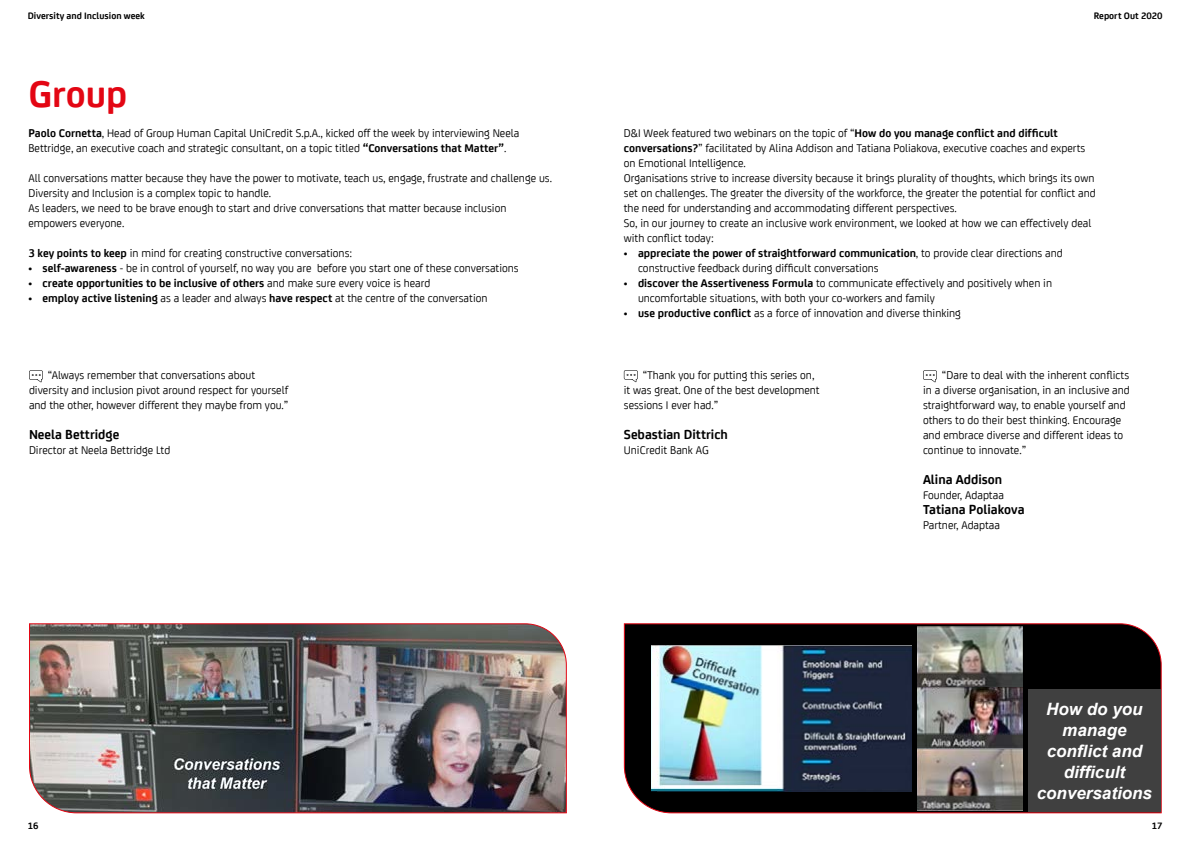
<style>
.page{position:relative;width:1191px;height:842px;background:#fff}
.page>*{position:absolute;margin:0;border:0;box-sizing:border-box;transform-origin:0 0}
.t1{font:700 40px "Uni Credit";color:#e30613}
.t2{font:italic 700 17px/21px "Arial";color:#fff;text-align:center}
.t3{font:700 14px "Uni Credit";color:#000}
.t4{font:12px/15px "Uni Credit";color:#000}
.t5{font:700 12px "Uni Credit";color:#000}
.t6{font:700 10px "Uni Credit";color:#000}
.s1{font-weight:700}
.s2{font-weight:400}
</style>
<div class="page">
<svg style="left:29px;top:370px;width:14px;height:12px"></svg>
<svg style="left:624px;top:370px;width:14px;height:12px"></svg>
<svg style="left:923px;top:370px;width:14px;height:12px"></svg>
<img style="left:29px;top:623px;width:538px;height:191px">
<svg style="left:623px;top:623px;width:539px;height:191px;background:#1e1112"></svg>
<div style="left:1028px;top:689px;width:132px;height:123px;background:#404040"></div>
<img style="left:651px;top:646px;width:260px;height:145px">
<img style="left:917px;top:626px;width:105px;height:184px">
<p class="t6" style="left:28px;top:8px;width:118px">Diversity and Inclusion week</p>
<p class="t6" style="left:1093px;top:8px;width:70px">Report Out 2020</p>
<h1 class="t1" style="left:28px;top:64px;width:100px">Group</h1>
<p class="t4" style="left:28px;top:125px;width:492px"><span class="s1">Paolo Cornetta</span>, Head of Group Human Capital UniCredit S.p.A., kicked off the week by interviewing Neela<br>Bettridge, an executive coach and strategic consultant, on a topic titled <span class="s1">“Conversations that Matter”</span>.</p>
<p class="t4" style="left:28px;top:170px;width:525px">All conversations matter because they have the power to motivate, teach us, engage, frustrate and challenge us.<br>Diversity and Inclusion is a complex topic to handle.<br>As leaders, we need to be brave enough to start and drive conversations that matter because inclusion empowers everyone.</p>
<p class="t4" style="left:28px;top:245px;width:325px"><span class="s1">3 key points to keep</span> in mind for creating constructive conversations:</p>
<p class="t4" style="left:28px;top:260px;width:492px"><span class="s1">• self-awareness</span> - be in control of yourself, no way you are before you start one of these conversations</p>
<p class="t5" style="left:28px;top:274px;width:403px">• create opportunities to be inclusive of others <span class="s2">and make sure every voice is heard</span></p>
<p class="t4" style="left:28px;top:290px;width:461px"><span class="s1">• employ active listening</span> as a leader and always <span class="s1">have respect</span> at the centre of the conversation</p>
<p class="t4" style="left:29px;top:366px;width:261px;text-indent:19px">“Always remember that conversations about diversity and inclusion pivot around respect for yourself and the other, however different they maybe from you.”</p>
<p class="t3" style="left:29px;top:423px;width:92px">Neela Bettridge</p>
<p class="t4" style="left:29px;top:441px;width:143px">Director at Neela Bettridge Ltd</p>
<p class="t4" style="left:624px;top:125px;width:473px">D&amp;I Week featured two webinars on the topic of “<span class="s1">How do you manage conflict and difficult conversations?</span>” facilitated by Alina Addison and Tatiana Poliakova, executive coaches and experts on Emotional Intelligence.<br>Organisations strive to increase diversity because it brings plurality of thoughts, which brings its own set on challenges. The greater the diversity of the workforce, the greater the potential for conflict and the need for understanding and accommodating different perspectives.<br>So, in our journey to create an inclusive work environment, we looked at how we can effectively deal with conflict today:</p>
<p class="t4" style="left:638px;top:245px;width:426px;text-indent:-14px"><span class="s1">• appreciate the power of straightforward communication</span>, to provide clear directions and constructive feedback during difficult conversations</p>
<p class="t4" style="left:638px;top:275px;width:415px;text-indent:-14px"><span class="s1">• discover the Assertiveness Formula</span> to communicate effectively and positively when in uncomfortable situations, with both your co-workers and family</p>
<p class="t4" style="left:624px;top:305px;width:338px"><span class="s1">• use productive conflict</span> as a force of innovation and diverse thinking</p>
<p class="t4" style="left:624px;top:366px;width:197px;text-indent:19px">“Thank you for putting this series on, it was great. One of the best development sessions I ever had.”</p>
<p class="t3" style="left:624px;top:423px;width:106px">Sebastian Dittrich</p>
<p class="t4" style="left:624px;top:441px;width:86px">UniCredit Bank AG</p>
<p class="t4" style="left:923px;top:366px;width:208px;text-indent:19px">“Dare to deal with the inherent conflicts in a diverse organisation, in an inclusive and straightforward way, to enable yourself and others to do their best thinking. Encourage and embrace diverse and different ideas to continue to innovate.”</p>
<p class="t3" style="left:923px;top:468px;width:81px">Alina Addison</p>
<p class="t4" style="left:923px;top:486px;width:82px">Founder, Adaptaa</p>
<p class="t3" style="left:923px;top:498px;width:103px">Tatiana Poliakova</p>
<p class="t4" style="left:923px;top:516px;width:79px">Partner, Adaptaa</p>
<h2 class="t2" style="left:1036px;top:699px;width:117px">How do you manage conflict and difficult conversations</h2>
<p class="t6" style="left:28px;top:818px;width:12px">16</p>
<p class="t6" style="left:1151px;top:818px;width:12px">17</p>
</div>
